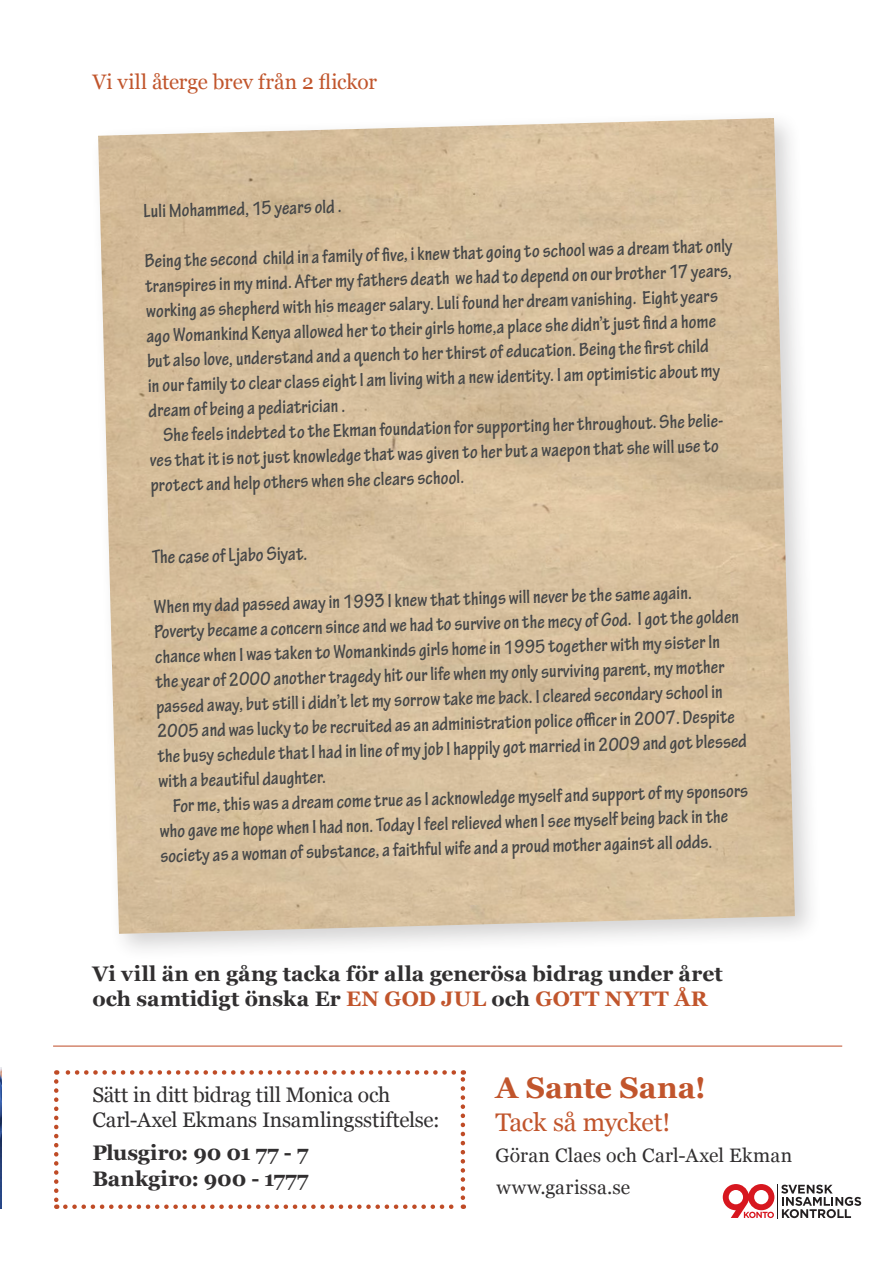
<style>
.page{position:relative;width:893px;height:1263px;background:#fff}
.page>*{position:absolute;margin:0;border:0;box-sizing:border-box;transform-origin:0 0}
.t1{font:700 30px "Georgia";letter-spacing:-.005em;color:#c1552c}
.t2{font:25.5px "Georgia";letter-spacing:-.015em;color:#c1552c}
.t3{font:700 21px/25.5px "Georgia";color:#312f30}
.t4{font:21px/25.5px "Georgia";letter-spacing:-.01em;color:#312f30}
.t5{font:20.85px "Georgia";letter-spacing:-.005em;color:#c1552c}
.t6{font:700 condensed 20.4px "Tekton Pro";color:#464748}
.t7{font:700 condensed 20.25px/25.2px "Tekton Pro";color:#464748}
.t8{font:19.5px "Georgia";letter-spacing:.01em;color:#312f30}
.s1{color:#c1552c}
</style>
<div class="page">
<svg style="left:54px;top:1081px;width:4px;height:128px"></svg>
<svg style="left:65px;top:1204px;width:399px;height:5px"></svg>
<svg style="left:461px;top:1070px;width:4px;height:128px"></svg>
<svg style="left:56px;top:1070px;width:398px;height:5px"></svg>
<hr style="left:778px;top:1184px;width:1px;height:34px;background:#231f20">
<svg style="left:781px;top:1184px;width:80px;height:34px"></svg>
<svg style="left:723px;top:1184px;width:51px;height:34px"></svg>
<hr style="left:53px;top:1046px;width:789px;height:1px;background:#bf4b26">
<img style="left:0;top:1068px;width:2px;height:141px">
<div style="left:89px;top:108px;width:733px;height:853px;background:#231f20;opacity:.2"></div>
<img style="left:98px;top:118px;width:697px;height:816px">
<p class="t5" style="left:92px;top:66px;width:286px">Vi vill återge brev från 2 flickor</p>
<p class="t7" style="left:143px;top:198px;width:200px;rotate:-1deg">Luli Mohammed, 15 years old .</p>
<p class="t7" style="left:144px;top:246px;width:590px;rotate:-1deg">Being the second child in a family of fi ve, i knew that going to school was a dream that only transpires in my mind. After my fathers death we had to depend on our brother 17 years, working as shepherd with his meager salary. Luli found her dream vanishing. Eight years ago Womankind Kenya allowed her to their girls home,a place she didn’t just fi nd a home but also love, understand and a quench to her thirst of education. Being the fi rst child<br>in our family to clear class eight I am living with a new identity. I am optimistic about my dream of being a pediatrician .</p>
<p class="t7" style="left:149px;top:420px;width:580px;text-indent:14px;rotate:-1deg">She feels indebted to the Ekman foundation for supporting her throughout. She belie&shy;ves that it is not just knowledge that was given to her but a waepon that she will use to protect and help others when she clears school.</p>
<p class="t6" style="left:152px;top:544px;width:157px;rotate:-1deg">The case of Ljabo Siyat.</p>
<p class="t7" style="left:154px;top:592px;width:592px;rotate:-1deg">When my dad passed away in 1993 I knew that things will never be the same again.<br>Poverty became a concern since and we had to survive on the mecy of God. I got the golden chance when I was taken to Womankinds girls home in 1995 together with my sister In the year of 2000 another tragedy hit our life when my only surviving parent, my mother passed away, but still i didn’t let my sorrow take me back. I cleared secondary school in 2005 and was lucky to be recruited as an administration police offi cer in 2007. Despite the busy schedule that I had in line of my job I happily got married in 2009 and got blessed with a beautiful daughter.</p>
<p class="t7" style="left:159px;top:791px;width:591px;text-indent:14px;rotate:-1deg">For me, this was a dream come true as I acknowledge myself and support of my sponsors who gave me hope when I had non. Today I feel relieved when I see myself being back in the society as a woman of substance, a faithful wife and a proud mother against all odds.</p>
<p class="t3" style="left:92px;top:960px;width:632px">Vi vill än en gång tacka för alla generösa bidrag under året och samtidigt önska Er <span class="s1">EN GOD JUL</span> och <span class="s1">GOTT NYTT ÅR</span></p>
<p class="t4" style="left:92px;top:1081px;width:349px">Sätt in ditt bidrag till Monica och<br>Carl-Axel Ekmans Insamlingsstiftelse:</p>
<p class="t3" style="left:92px;top:1140px;width:218px">Plusgiro: 90 01 77 - 7<br>Bankgiro: 900 - 1777</p>
<p class="t1" style="left:495px;top:1068px;width:212px">A Sante Sana!</p>
<p class="t2" style="left:495px;top:1103px;width:177px">Tack så mycket!</p>
<p class="t8" style="left:495px;top:1141px;width:298px">Göran Claes och Carl-Axel Ekman</p>
<p class="t8" style="left:496px;top:1173px;width:135px">www.garissa.se</p>
</div>
